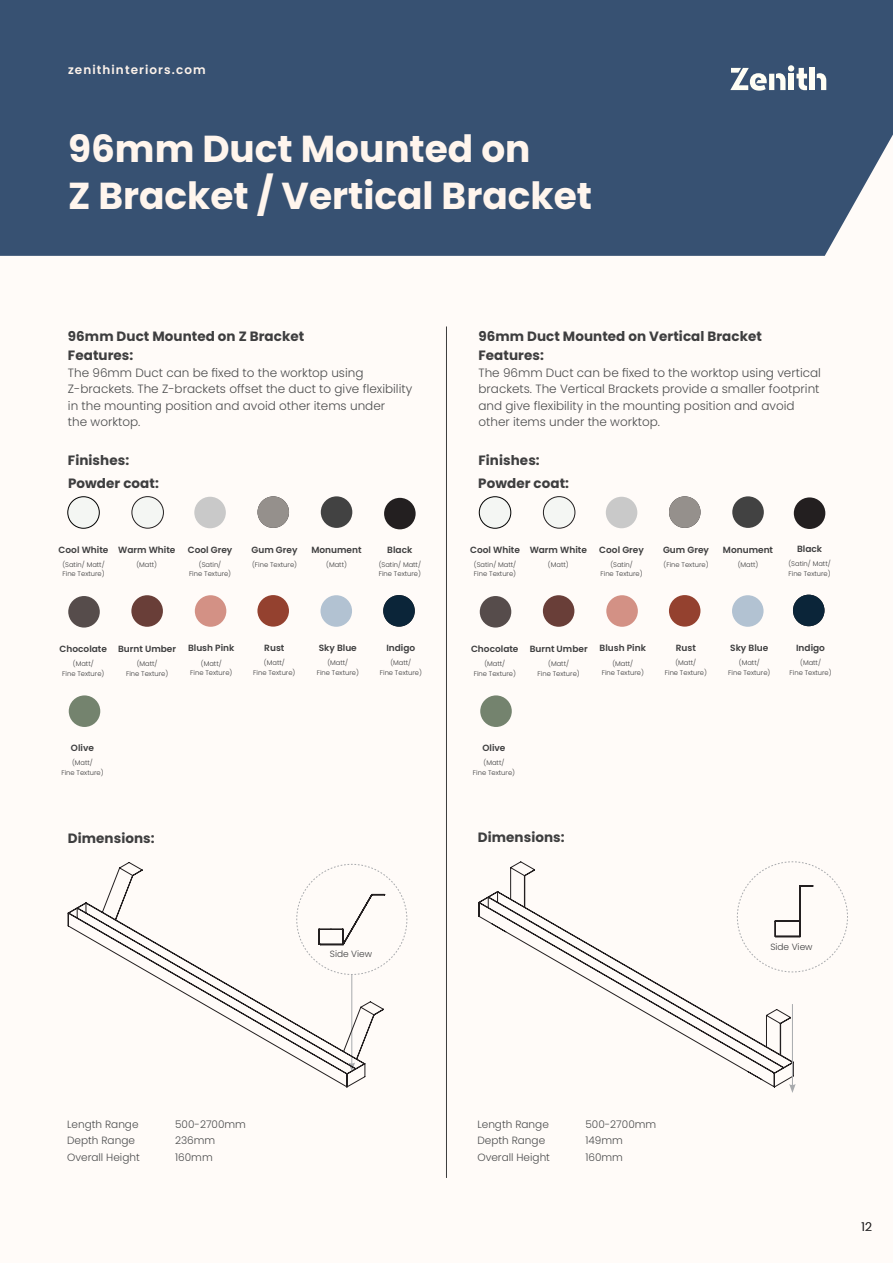
<style>
.page{position:relative;width:893px;height:1263px;background:#fffbf8}
.page>*{position:absolute;margin:0;border:0;box-sizing:border-box;transform-origin:0 0}
.PRODUCT_NAME{font:700 37.5px/47.2px "Poppins";color:#fff5ed}
.COPY{font:700 13.5px "Poppins";letter-spacing:.005em;color:#3e3e3f}
.COPY-2{font:300 12px/16.5px "Poppins";color:#4b4c4d}
.t1{font:600 12px "Poppins";letter-spacing:.09em;color:#fdf3eb}
.t2{font:300 12px "Poppins";color:#312f30}
.COPY-3{font:300 10.5px "Poppins";color:#4b4c4d}
.COLOURS_SPECS{font:600 9px "Poppins";color:#3e3e3f}
.COLOURS_SPECS-2{font:300 9px "Poppins";color:#3e3e3f}
.COLOURS_SPECS-3{font:300 6.75px/9.8px "Poppins";color:#3e3e3f;text-align:center}
</style>
<div class="page">
<div style="left:0;top:0;width:893px;height:256px;background:#375172"></div>
<div style="left:788px;top:74px;width:6px;height:16px;background:#fffef4"></div>
<div style="left:788px;top:65px;width:6px;height:7px;background:#fffef4;border-radius:50%"></div>
<svg style="left:796px;top:68px;width:11px;height:23px"></svg>
<div style="left:810px;top:68px;width:5px;height:22px;background:#fffef4"></div>
<svg style="left:817px;top:73px;width:9px;height:17px"></svg>
<svg style="left:730px;top:68px;width:55px;height:23px"></svg>
<hr style="left:446px;top:326px;width:1px;height:852px;background:#3e3e3f">
<svg style="left:478px;top:861px;width:316px;height:226px"></svg>
<hr style="left:792px;top:1004px;width:1px;height:82px;background:#a8aaad">
<svg style="left:789px;top:1084px;width:7px;height:9px"></svg>
<svg style="left:737px;top:861px;width:111px;height:111px"></svg>
<svg style="left:68px;top:862px;width:316px;height:225px"></svg>
<svg style="left:296px;top:864px;width:111px;height:111px"></svg>
<div style="left:69px;top:695px;width:31px;height:32px;background:#74836e;border-radius:50%"></div>
<div style="left:131px;top:595px;width:32px;height:32px;background:#693e38;border-radius:50%"></div>
<div style="left:384px;top:498px;width:32px;height:31px;background:#231f20;border-radius:50%"></div>
<div style="left:194px;top:497px;width:32px;height:31px;background:#c9c9c9;border-radius:50%"></div>
<div style="left:132px;top:497px;width:31px;height:31px;background:#f4f6f3;border-radius:50%"></div>
<div style="left:132px;top:497px;width:31px;height:31px;border:1px solid #231f20;border-radius:50%"></div>
<div style="left:68px;top:497px;width:31px;height:31px;background:#f4f6f3;border-radius:50%"></div>
<div style="left:68px;top:497px;width:31px;height:31px;border:1px solid #000;border-radius:50%"></div>
<div style="left:195px;top:595px;width:31px;height:32px;background:#d39185;border-radius:50%"></div>
<div style="left:320px;top:595px;width:32px;height:32px;background:#b2c2d2;border-radius:50%"></div>
<div style="left:68px;top:596px;width:32px;height:31px;background:#564c4b;border-radius:50%"></div>
<div style="left:257px;top:595px;width:32px;height:32px;background:#94412f;border-radius:50%"></div>
<div style="left:383px;top:595px;width:32px;height:32px;background:#0b2539;border-radius:16px"></div>
<div style="left:321px;top:496px;width:31px;height:32px;background:#424242;border-radius:50%"></div>
<div style="left:257px;top:496px;width:32px;height:32px;background:#95908c;border-radius:16px"></div>
<div style="left:480px;top:695px;width:32px;height:32px;background:#74836e;border-radius:50%"></div>
<div style="left:543px;top:595px;width:31px;height:32px;background:#693e38;border-radius:50%"></div>
<div style="left:794px;top:497px;width:31px;height:32px;background:#231f20;border-radius:50%"></div>
<div style="left:606px;top:497px;width:31px;height:31px;background:#c9c9c9;border-radius:50%"></div>
<div style="left:543px;top:497px;width:32px;height:31px;background:#f4f6f3;border-radius:50%"></div>
<div style="left:543px;top:497px;width:32px;height:31px;border:1px solid #231f20;border-radius:50%"></div>
<div style="left:479px;top:497px;width:32px;height:31px;background:#f4f6f3;border-radius:50%"></div>
<div style="left:479px;top:497px;width:32px;height:31px;border:1px solid #000;border-radius:50%"></div>
<div style="left:606px;top:595px;width:32px;height:32px;background:#d39185;border-radius:50%"></div>
<div style="left:732px;top:595px;width:31px;height:32px;background:#b2c2d2;border-radius:50%"></div>
<div style="left:480px;top:596px;width:31px;height:31px;background:#564c4b;border-radius:50%"></div>
<div style="left:669px;top:595px;width:31px;height:32px;background:#94412f;border-radius:50%"></div>
<div style="left:793px;top:595px;width:31px;height:31px;background:#0b2539;border-radius:16px"></div>
<div style="left:732px;top:496px;width:32px;height:32px;background:#424242;border-radius:50%"></div>
<div style="left:669px;top:496px;width:31px;height:32px;background:#95908c;border-radius:16px"></div>
<h3 class="t1" style="left:68px;top:63px;width:139px">zenithinteriors.com</h3>
<p class="PRODUCT_NAME" style="left:68px;top:126px;width:525px">96mm Duct Mounted on<br>Z Bracket / Vertical Bracket</p>
<p class="COPY" style="left:68px;top:328px;width:238px">96mm Duct Mounted on Z Bracket</p>
<p class="COPY" style="left:68px;top:348px;width:67px">Features:</p>
<p class="COPY-2" style="left:68px;top:364px;width:346px">The 96mm Duct can be fixed to the worktop using Z-brackets. The Z-brackets offset the duct to give flexibility in the mounting position and avoid other items under<br>the worktop.</p>
<p class="COPY" style="left:68px;top:453px;width:63px">Finishes:</p>
<p class="COPY" style="left:478px;top:328px;width:285px">96mm Duct Mounted on Vertical Bracket</p>
<p class="COPY" style="left:478px;top:348px;width:67px">Features:</p>
<p class="COPY-2" style="left:478px;top:364px;width:344px">The 96mm Duct can be fixed to the worktop using vertical brackets. The Vertical Brackets provide a smaller footprint and give flexibility in the mounting position and avoid other items under the worktop.</p>
<p class="COPY" style="left:478px;top:453px;width:63px">Finishes:</p>
<p class="COPY" style="left:68px;top:475px;width:92px">Powder coat:</p>
<p class="COPY" style="left:478px;top:475px;width:92px">Powder coat:</p>
<p class="COLOURS_SPECS" style="left:59px;top:544px;width:51px">Cool White</p>
<p class="COLOURS_SPECS-3" style="left:62px;top:559px;width:44px;text-align:left">(Satin/ Matt/<br>Fine Texture)</p>
<p class="COLOURS_SPECS" style="left:118px;top:544px;width:59px">Warm White</p>
<p class="COLOURS_SPECS-3" style="left:136px;top:559px;width:22px">(Matt)</p>
<p class="COLOURS_SPECS" style="left:188px;top:544px;width:46px">Cool Grey</p>
<p class="COLOURS_SPECS-3" style="left:189px;top:559px;width:44px">(Satin/<br>Fine Texture)</p>
<p class="COLOURS_SPECS" style="left:252px;top:544px;width:47px">Gum Grey</p>
<p class="COLOURS_SPECS-3" style="left:252px;top:559px;width:46px">(Fine Texture)</p>
<p class="COLOURS_SPECS" style="left:311px;top:544px;width:52px">Monument</p>
<p class="COLOURS_SPECS-3" style="left:326px;top:559px;width:22px">(Matt)</p>
<p class="COLOURS_SPECS" style="left:387px;top:544px;width:27px">Black</p>
<p class="COLOURS_SPECS-3" style="left:379px;top:559px;width:44px;text-align:left">(Satin/ Matt/<br>Fine Texture)</p>
<p class="COLOURS_SPECS" style="left:470px;top:544px;width:51px">Cool White</p>
<p class="COLOURS_SPECS-3" style="left:474px;top:559px;width:44px;text-align:left">(Satin/ Matt/<br>Fine Texture)</p>
<p class="COLOURS_SPECS" style="left:530px;top:544px;width:59px">Warm White</p>
<p class="COLOURS_SPECS-3" style="left:548px;top:559px;width:22px">(Matt)</p>
<p class="COLOURS_SPECS" style="left:599px;top:544px;width:46px">Cool Grey</p>
<p class="COLOURS_SPECS-3" style="left:600px;top:559px;width:44px">(Satin/<br>Fine Texture)</p>
<p class="COLOURS_SPECS" style="left:663px;top:544px;width:47px">Gum Grey</p>
<p class="COLOURS_SPECS-3" style="left:663px;top:559px;width:46px">(Fine Texture)</p>
<p class="COLOURS_SPECS" style="left:723px;top:544px;width:52px">Monument</p>
<p class="COLOURS_SPECS-3" style="left:738px;top:559px;width:22px">(Matt)</p>
<p class="COLOURS_SPECS" style="left:797px;top:544px;width:27px">Black</p>
<p class="COLOURS_SPECS-3" style="left:788px;top:559px;width:44px;text-align:left">(Satin/ Matt/<br>Fine Texture)</p>
<p class="COLOURS_SPECS" style="left:60px;top:643px;width:49px">Chocolate</p>
<p class="COLOURS_SPECS-3" style="left:62px;top:659px;width:44px">(Matt/<br>Fine Texture)</p>
<p class="COLOURS_SPECS" style="left:118px;top:643px;width:59px">Burnt Umber</p>
<p class="COLOURS_SPECS-3" style="left:126px;top:659px;width:44px">(Matt/<br>Fine Texture)</p>
<p class="COLOURS_SPECS" style="left:188px;top:643px;width:48px">Blush Pink</p>
<p class="COLOURS_SPECS-3" style="left:190px;top:658px;width:44px">(Matt/<br>Fine Texture)</p>
<p class="COLOURS_SPECS" style="left:264px;top:643px;width:22px">Rust</p>
<p class="COLOURS_SPECS-3" style="left:253px;top:658px;width:44px">(Matt/<br>Fine Texture)</p>
<p class="COLOURS_SPECS" style="left:319px;top:643px;width:40px">Sky Blue</p>
<p class="COLOURS_SPECS-3" style="left:317px;top:658px;width:44px">(Matt/<br>Fine Texture)</p>
<p class="COLOURS_SPECS" style="left:386px;top:643px;width:30px">Indigo</p>
<p class="COLOURS_SPECS-3" style="left:380px;top:658px;width:44px">(Matt/<br>Fine Texture)</p>
<p class="COLOURS_SPECS" style="left:471px;top:643px;width:49px">Chocolate</p>
<p class="COLOURS_SPECS-3" style="left:474px;top:659px;width:44px">(Matt/<br>Fine Texture)</p>
<p class="COLOURS_SPECS" style="left:530px;top:643px;width:59px">Burnt Umber</p>
<p class="COLOURS_SPECS-3" style="left:538px;top:659px;width:44px">(Matt/<br>Fine Texture)</p>
<p class="COLOURS_SPECS" style="left:600px;top:643px;width:48px">Blush Pink</p>
<p class="COLOURS_SPECS-3" style="left:602px;top:658px;width:44px">(Matt/<br>Fine Texture)</p>
<p class="COLOURS_SPECS" style="left:676px;top:643px;width:22px">Rust</p>
<p class="COLOURS_SPECS-3" style="left:665px;top:658px;width:44px">(Matt/<br>Fine Texture)</p>
<p class="COLOURS_SPECS" style="left:730px;top:643px;width:40px">Sky Blue</p>
<p class="COLOURS_SPECS-3" style="left:728px;top:658px;width:44px">(Matt/<br>Fine Texture)</p>
<p class="COLOURS_SPECS" style="left:796px;top:642px;width:30px">Indigo</p>
<p class="COLOURS_SPECS-3" style="left:789px;top:658px;width:44px">(Matt/<br>Fine Texture)</p>
<p class="COLOURS_SPECS" style="left:71px;top:743px;width:25px">Olive</p>
<p class="COLOURS_SPECS-3" style="left:61px;top:758px;width:44px">(Matt/<br>Fine Texture)</p>
<p class="COLOURS_SPECS" style="left:482px;top:743px;width:25px">Olive</p>
<p class="COLOURS_SPECS-3" style="left:473px;top:758px;width:44px">(Matt/<br>Fine Texture)</p>
<p class="COPY" style="left:68px;top:830px;width:88px">Dimensions:</p>
<p class="COPY" style="left:478px;top:829px;width:88px">Dimensions:</p>
<p class="COLOURS_SPECS-2" style="left:330px;top:948px;width:44px">Side View</p>
<p class="COLOURS_SPECS-2" style="left:770px;top:941px;width:44px">Side View</p>
<p class="COPY-3" style="left:67px;top:1118px;width:73px">Length Range</p>
<p class="COPY-3" style="left:175px;top:1118px;width:72px">500-2700mm</p>
<p class="COPY-3" style="left:67px;top:1135px;width:69px">Depth Range</p>
<p class="COPY-3" style="left:175px;top:1135px;width:42px">236mm</p>
<p class="COPY-3" style="left:67px;top:1151px;width:74px">Overall Height</p>
<p class="COPY-3" style="left:175px;top:1151px;width:39px">160mm</p>
<p class="COPY-3" style="left:477px;top:1118px;width:73px">Length Range</p>
<p class="COPY-3" style="left:585px;top:1118px;width:72px">500-2700mm</p>
<p class="COPY-3" style="left:477px;top:1135px;width:69px">Depth Range</p>
<p class="COPY-3" style="left:585px;top:1135px;width:39px">149mm</p>
<p class="COPY-3" style="left:477px;top:1151px;width:74px">Overall Height</p>
<p class="COPY-3" style="left:585px;top:1151px;width:39px">160mm</p>
<h3 class="t2" style="left:861px;top:1220px;width:12px">12</h3>
</div>
